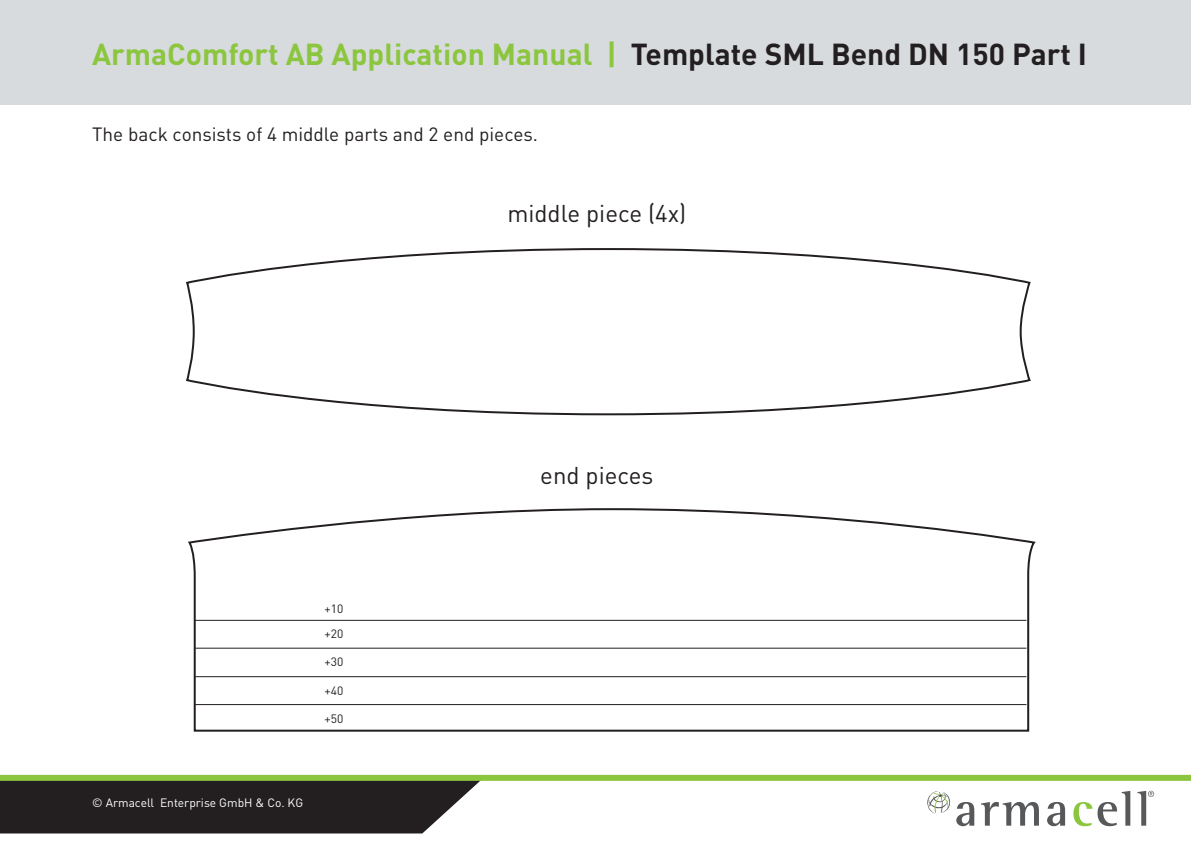
<style>
.page{position:relative;width:1191px;height:842px;background:#fff}
.page>*{position:absolute;margin:0;border:0;box-sizing:border-box;transform-origin:0 0}
.t1{font:700 30px "DIN Pro";color:#8bc63e}
.t2{font:24px "DIN Pro";color:#231f20}
.t3{font:19px "DIN Pro";color:#231f20}
.t4{font:12px "DIN Pro";color:#fff}
.t5{font:12px/25.3px "DIN Pro";color:#231f20}
.s1{color:#231f20}
</style>
<div class="page">
<div style="left:0;top:781px;width:480px;height:52px;background:#231f20"></div>
<svg style="left:956px;top:802px;width:18px;height:24px"></svg>
<svg style="left:981px;top:802px;width:58px;height:24px"></svg>
<svg style="left:1047px;top:802px;width:18px;height:24px"></svg>
<svg style="left:1073px;top:791px;width:57px;height:35px"></svg>
<svg style="left:1137px;top:791px;width:17px;height:35px"></svg>
<svg style="left:927px;top:791px;width:23px;height:23px"></svg>
<div style="left:0;top:775px;width:1191px;height:6px;background:#8bc63e"></div>
<div style="left:0;top:0;width:1191px;height:105px;background:#d7dbde"></div>
<svg style="left:188px;top:508px;width:848px;height:224px"></svg>
<hr style="left:195px;top:704px;width:831px;height:1px;background:#231f20">
<hr style="left:195px;top:676px;width:831px;height:1px;background:#231f20">
<hr style="left:195px;top:648px;width:831px;height:1px;background:#231f20">
<hr style="left:195px;top:620px;width:831px;height:1px;background:#231f20">
<svg style="left:186px;top:248px;width:845px;height:168px"></svg>
<p class="t1" style="left:92px;top:30px;width:996px">ArmaComfort AB Application Manual | <span class="s1">Template SML Bend DN 150 Part I</span></p>
<p class="t3" style="left:92px;top:120px;width:447px">The back consists of 4 middle parts and 2 end pieces.</p>
<p class="t2" style="left:507px;top:195px;width:181px">middle piece (4x)</p>
<p class="t5" style="left:324px;top:595px;width:20px">+10 +20</p>
<p class="t5" style="left:324px;top:648px;width:20px">+30</p>
<p class="t5" style="left:324px;top:677px;width:20px">+40</p>
<p class="t5" style="left:324px;top:705px;width:20px">+50</p>
<p class="t4" style="left:92px;top:794px;width:212px">© Armacell Enterprise GmbH &amp; Co. KG</p>
<p class="t2" style="left:540px;top:456px;width:115px">end pieces</p>
</div>
